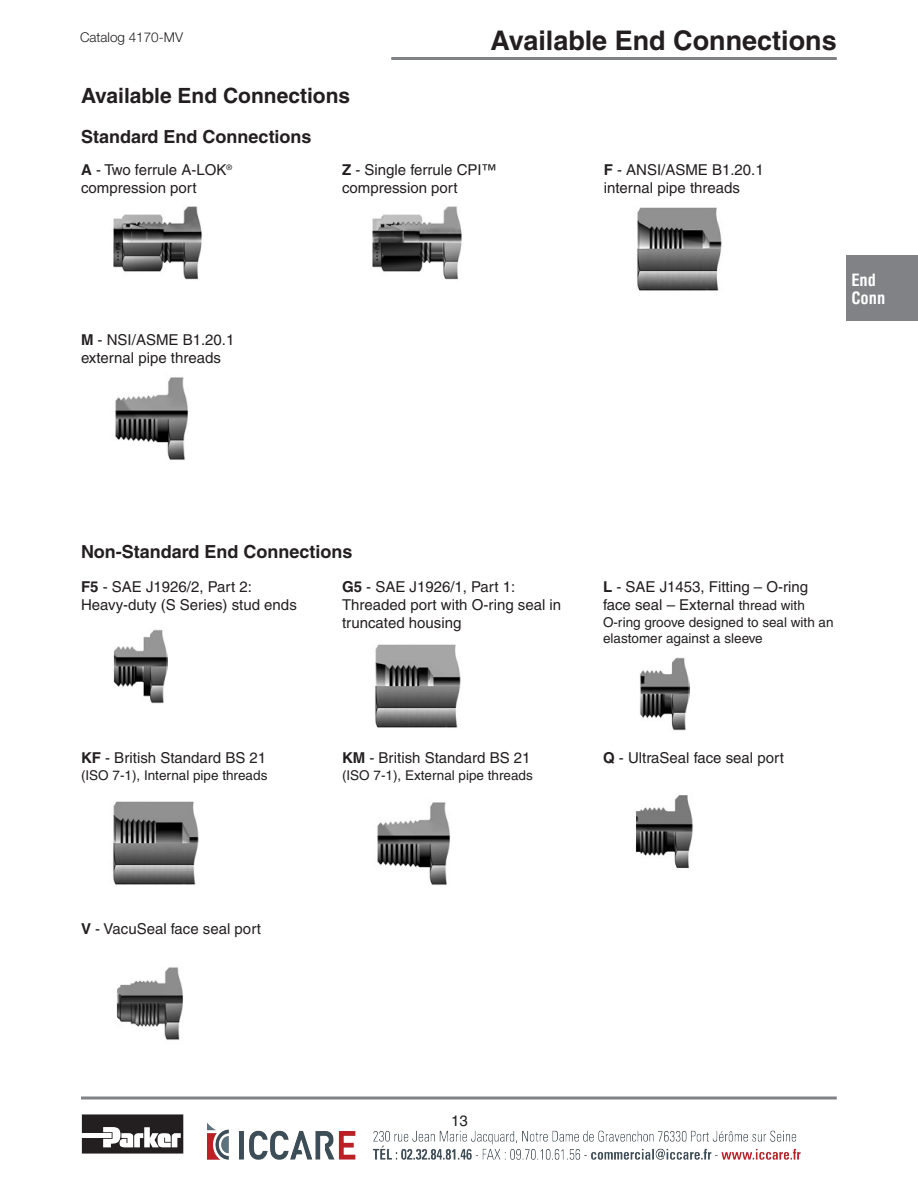
<style>
.page{position:relative;width:918px;height:1188px;background:#fff}
.page>*{position:absolute;margin:0;border:0;box-sizing:border-box;transform-origin:0 0}
.t1{font:700 27px "Helvetica";color:#231f20}
.t2{font:700 21px "Helvetica";color:#231f20}
.t3{font:700 18px "Helvetica";color:#231f20}
.t4{font:700 condensed 16.5px/18px "Helvetica";color:#fff}
.t5{font:15px/18px "Helvetica";color:#231f20}
.t6{font:13.5px/16.5px "Helvetica";color:#231f20}
.t7{font:300 13.5px "Helvetica Neue LT Std";color:#231f20}
.s1{font-weight:700}
.s2{font-size:13.5px}
</style>
<div class="page">
<svg style="left:81px;top:1096px;width:756px;height:4px;background:#9fa1a3"></svg>
<svg style="left:82px;top:1114px;width:94px;height:40px"></svg>
<hr style="left:391px;top:57px;width:446px;height:3px;background:#808285">
<img style="left:115px;top:377px;width:73px;height:83px">
<img style="left:372px;top:206px;width:90px;height:74px">
<img style="left:113px;top:206px;width:89px;height:74px">
<img style="left:637px;top:207px;width:85px;height:84px">
<img style="left:640px;top:657px;width:50px;height:74px">
<img style="left:116px;top:967px;width:67px;height:73px">
<img style="left:635px;top:795px;width:58px;height:74px">
<img style="left:375px;top:644px;width:86px;height:84px">
<img style="left:113px;top:629px;width:55px;height:74px">
<img style="left:377px;top:802px;width:73px;height:83px">
<img style="left:113px;top:801px;width:86px;height:84px">
<div style="left:846px;top:255px;width:72px;height:66px;background:#808285"></div>
<img style="left:176px;top:1114px;width:625px;height:46px">
<p class="t7" style="left:80px;top:29px;width:105px">Catalog 4170-MV</p>
<h1 class="t1" style="left:491px;top:24px;width:348px">Available End Connections</h1>
<h2 class="t2" style="left:81px;top:82px;width:271px">Available End Connections</h2>
<p class="t3" style="left:81px;top:126px;width:232px">Standard End Connections</p>
<p class="t5" style="left:81px;top:161px;width:152px"><span class="s1">A</span> - Two ferrule A-LOK<sup>® </sup>compression port</p>
<p class="t5" style="left:342px;top:161px;width:156px"><span class="s1">Z</span> - Single ferrule CPI™ compression port</p>
<p class="t5" style="left:604px;top:161px;width:162px"><span class="s1">F</span> - ANSI/ASME B1.20.1 internal pipe threads</p>
<p class="t5" style="left:81px;top:330px;width:155px"><span class="s1">M</span> - NSI/ASME B1.20.1 external pipe threads</p>
<p class="t4" style="left:851px;top:271px;width:35px">End<br>Conn</p>
<p class="t3" style="left:81px;top:541px;width:273px">Non-Standard End Connections</p>
<p class="t5" style="left:81px;top:578px;width:217px"><span class="s1">F5</span> - SAE J1926/2, Part 2:<br>Heavy-duty (S Series) stud ends</p>
<p class="t5" style="left:342px;top:578px;width:221px"><span class="s1">G5</span> - SAE J1926/1, Part 1:<br>Threaded port with O-ring seal in truncated housing</p>
<p class="t5" style="left:603px;top:578px;width:207px"><span class="s1">L</span> - SAE J1453, Fitting – O-ring face seal – External <span class="s2">thread with</span></p>
<p class="t6" style="left:603px;top:614px;width:232px">O-ring groove designed to seal with an elastomer against a sleeve</p>
<p class="t5" style="left:81px;top:749px;width:187px"><span class="s1">KF</span> - British Standard BS 21</p>
<p class="t6" style="left:81px;top:767px;width:188px">(ISO 7-1), Internal pipe threads</p>
<p class="t5" style="left:342px;top:749px;width:190px"><span class="s1">KM</span> - British Standard BS 21</p>
<p class="t6" style="left:342px;top:767px;width:192px">(ISO 7-1), External pipe threads</p>
<p class="t5" style="left:603px;top:749px;width:182px"><span class="s1">Q</span> - UltraSeal face seal port</p>
<p class="t5" style="left:81px;top:920px;width:182px"><span class="s1">V</span> - VacuSeal face seal port</p>
<p class="t5" style="left:451px;top:1112px;width:18px">13</p>
</div>
